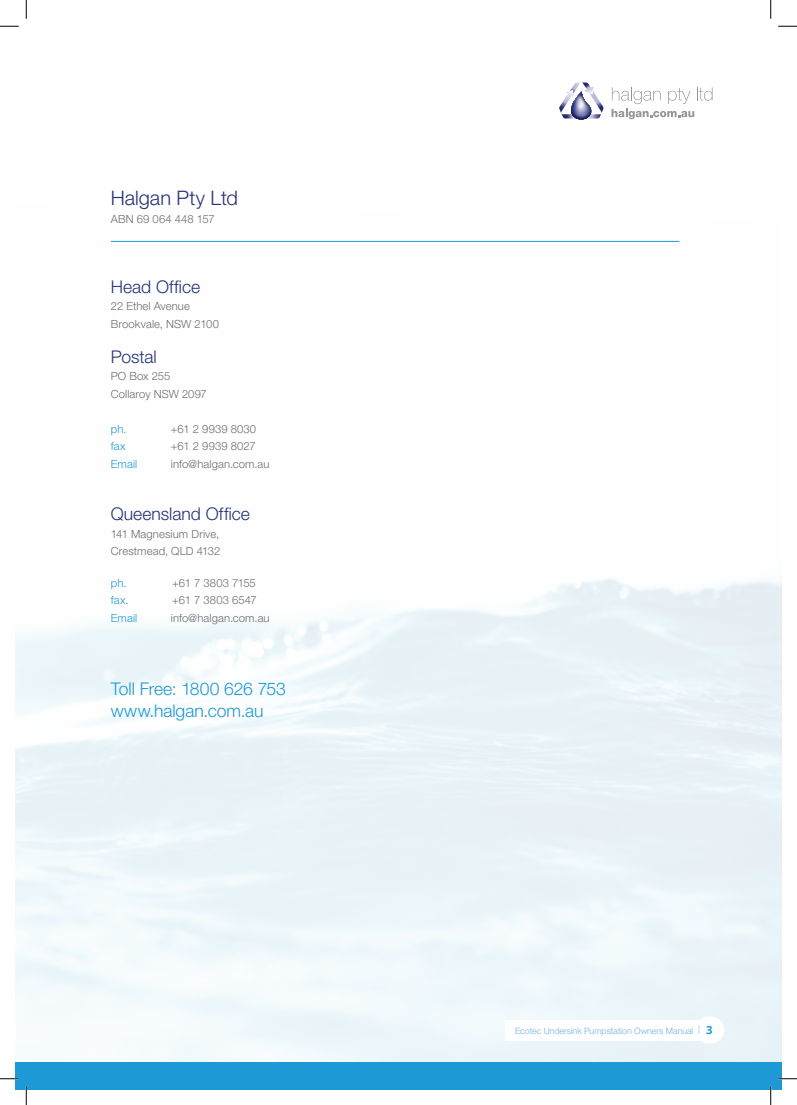
<style>
.page{position:relative;width:797px;height:1105px;background:#fff}
.page>*{position:absolute;margin:0;border:0;box-sizing:border-box;transform-origin:0 0}
.t1{font:300 20px "Helvetica Neue LT Std";color:#253179}
.t2{font:300 17.5px/21.2px "Helvetica Neue LT Std";color:#1d99d6}
.t3{font:300 17.5px "Helvetica Neue LT Std";color:#253179}
.t4{font:300 11.25px/17.5px "Helvetica Neue LT Std";letter-spacing:.01em;color:#6c6d70}
.t5{font:300 11.25px "Helvetica Neue LT Std";letter-spacing:.01em;color:#1d99d6}
.t6{font:300 8.75px "Helvetica Neue LT Std";color:#70b0e0}
.s1{color:#6c6d70}
.s2{font-family:"Open Sans";font-weight:700;font-size:11.25px;color:#1d99d6}
</style>
<div class="page">
<svg style="left:559px;top:83px;width:45px;height:37px"></svg>
<svg style="left:611px;top:87px;width:101px;height:32px"></svg>
<div style="left:16px;top:1062px;width:765px;height:27px;background:#1d99d6"></div>
<hr style="left:111px;top:241px;width:568px;height:1px;background:#1d99d6">
<svg style="left:0;top:25px;width:19px;height:2px"></svg>
<svg style="left:778px;top:25px;width:19px;height:2px"></svg>
<svg style="left:0;top:1078px;width:19px;height:1px"></svg>
<svg style="left:778px;top:1078px;width:19px;height:1px"></svg>
<svg style="left:25px;top:0;width:2px;height:19px"></svg>
<svg style="left:25px;top:1086px;width:2px;height:19px"></svg>
<svg style="left:770px;top:0;width:1px;height:19px"></svg>
<svg style="left:770px;top:1086px;width:1px;height:19px"></svg>
<h1 class="t1" style="left:111px;top:186px;width:128px">Halgan Pty Ltd</h1>
<p class="t4" style="left:111px;top:210px;width:105px">ABN 69 064 448 157</p>
<h2 class="t3" style="left:111px;top:276px;width:91px">Head Office</h2>
<p class="t4" style="left:111px;top:297px;width:110px">22 Ethel Avenue<br>Brookvale, NSW 2100</p>
<h2 class="t3" style="left:111px;top:346px;width:48px">Postal</h2>
<p class="t4" style="left:111px;top:367px;width:98px">PO Box 255<br>Collaroy NSW 2097</p>
<p class="t5" style="left:111px;top:422px;width:17px">ph.</p>
<p class="t4" style="left:171px;top:420px;width:87px">+61 2 9939 8030</p>
<p class="t5" style="left:111px;top:439px;width:16px">fax</p>
<p class="t4" style="left:171px;top:437px;width:86px">+61 2 9939 8027</p>
<p class="t5" style="left:111px;top:457px;width:28px">Email</p>
<p class="t4" style="left:171px;top:455px;width:100px">info@halgan.com.au</p>
<h2 class="t3" style="left:111px;top:503px;width:141px">Queensland Office</h2>
<p class="t4" style="left:111px;top:525px;width:111px">141 Magnesium Drive,<br>Crestmead, QLD 4132</p>
<p class="t5" style="left:111px;top:576px;width:17px">ph.</p>
<p class="t4" style="left:172px;top:574px;width:85px">+61 7 3803 7155</p>
<p class="t5" style="left:111px;top:593px;width:19px">fax<span class="s1">.</span></p>
<p class="t4" style="left:172px;top:591px;width:86px">+61 7 3803 6547</p>
<p class="t5" style="left:111px;top:611px;width:28px">Email</p>
<p class="t4" style="left:171px;top:609px;width:100px">info@halgan.com.au</p>
<h2 class="t2" style="left:111px;top:678px;width:177px">Toll Free: 1800 626 753 www.halgan.com.au</h2>
<p class="t6" style="left:515px;top:1025px;width:199px">Ecotec Undersink Pumpstation Owners Manual | <span class="s2">3</span></p>
</div>
